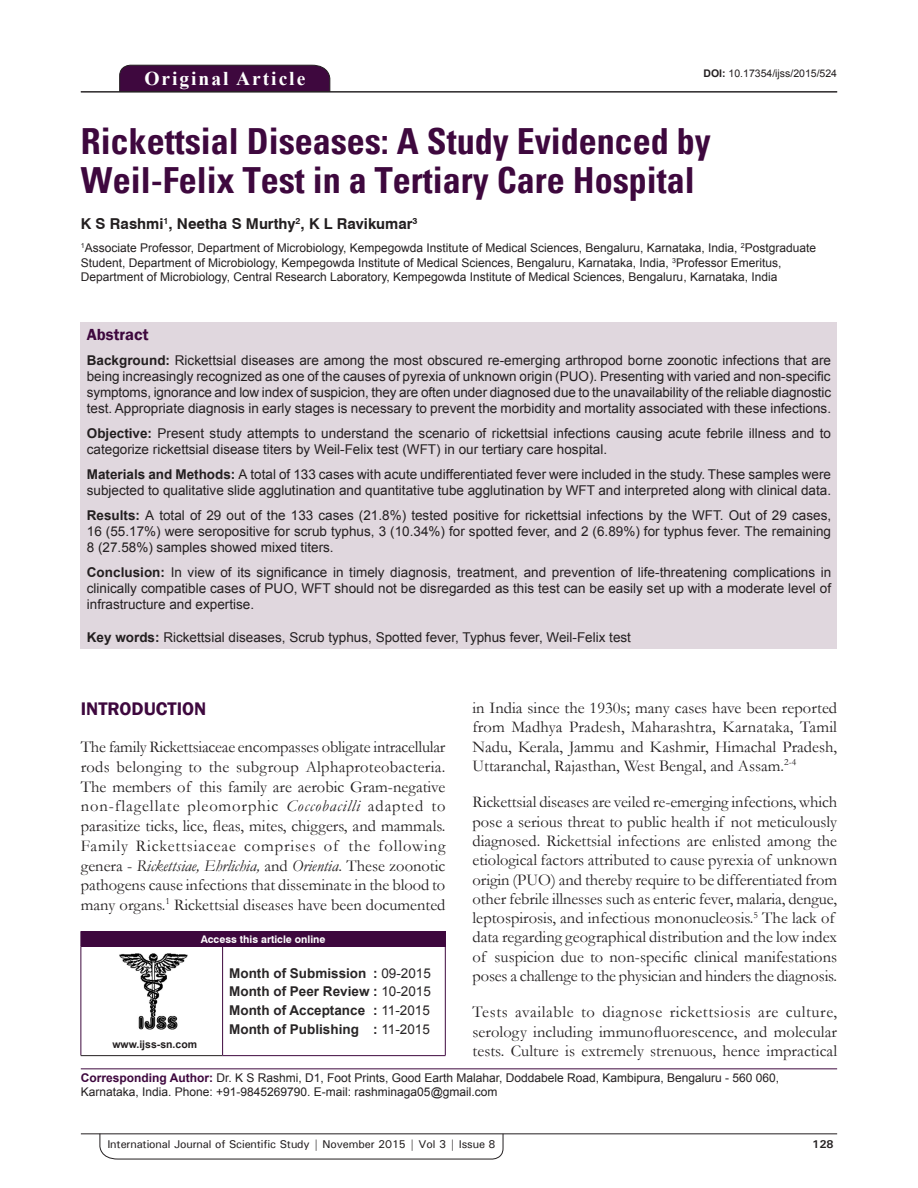
<style>
.page{position:relative;width:918px;height:1188px;background:#fff}
.page>*{position:absolute;margin:0;border:0;box-sizing:border-box;transform-origin:0 0}
.AT{font:700 condensed 36px/39px "Univers";color:#3e083e}
.AH{font:700 19.5px "Times New Roman";letter-spacing:.1em;color:#fff}
.t1{font:600 18.75px "Franklin Gothic";color:#3e083e}
.TX{font:16.5px/19.2px "Garamond";color:#231f20;text-align:justify}
.ABSH{font:600 16.5px "Franklin Gothic";color:#3e083e}
.AU{font:700 15px "Swiss 721 BT";color:#231f20}
.ABS{font:13.5px/16.2px "Arial";color:#231f20;text-align:justify}
.HIS{font:700 13.5px/18.8px "Arial";color:#282526;text-align:justify}
.KWD{font:13.5px "Arial";color:#231f20}
.AFF{font:12px/14.4px "Arial";color:#231f20}
.ADD{font:12px/14.4px "Arial";color:#231f20}
.RF{font:500 11.25px "Univers";letter-spacing:-.01em;color:#231f20}
.t2{font:700 11.25px "Univers";color:#231f20}
.DOI{font:10.5px "Arial";color:#231f20}
.AAO{font:700 10.5px "Swiss 721 BT";color:#fff}
.Web{font:700 10.5px "Arial";color:#231f20}
.s1{font-weight:700}
.s2{font-style:italic}
.s3{font-weight:400}
.s4{font-weight:700;color:#3e083e}
</style>
<div class="page">
<hr style="left:81px;top:1134px;width:756px;height:1px;background:#231f20">
<svg style="left:100px;top:1133px;width:403px;height:26px"></svg>
<div style="left:119px;top:65px;width:211px;height:26px;background:#3e083e"></div>
<hr style="left:81px;top:91px;width:756px;height:1px;background:#231f20">
<div style="left:81px;top:322px;width:756px;height:326px;background:#e0d7de"></div>
<img style="left:119px;top:953px;width:69px;height:76px">
<div style="left:81px;top:931px;width:364px;height:15px;background:#3e083e"></div>
<svg style="left:445px;top:931px;width:1px;height:15px"></svg>
<hr style="left:81px;top:946px;width:142px;height:1px;background:#3e083e">
<hr style="left:81px;top:947px;width:1px;height:108px;background:#3e083e">
<hr style="left:81px;top:1055px;width:142px;height:1px;background:#231f20">
<hr style="left:223px;top:946px;width:223px;height:1px;background:#3e083e">
<hr style="left:222px;top:947px;width:1px;height:108px;background:#3e083e">
<hr style="left:445px;top:947px;width:1px;height:108px;background:#3e083e">
<hr style="left:223px;top:1055px;width:223px;height:1px;background:#3e083e">
<hr style="left:81px;top:1068px;width:756px;height:1px;background:#3e083e">
<p class="AH" style="left:144px;top:64px;width:162px">Original Article</p>
<p class="DOI" style="left:703px;top:66px;width:135px"><span class="s1">DOI:</span> 10.17354/ijss/2015/524</p>
<p class="AT" style="left:81px;top:122px;width:631px">Rickettsial Diseases: A Study Evidenced by<br>Weil-Felix Test in a Tertiary Care Hospital</p>
<p class="AU" style="left:81px;top:215px;width:338px">K S Rashmi<sup>1</sup>, Neetha S Murthy<sup>2</sup>, K L Ravikumar<sup>3</sup></p>
<p class="AFF" style="left:81px;top:241px;width:737px"><sup>1</sup>Associate Professor, Department of Microbiology, Kempegowda Institute of Medical Sciences, Bengaluru, Karnataka, India, <sup>2</sup>Postgraduate<br>Student, Department of Microbiology, Kempegowda Institute of Medical Sciences, Bengaluru, Karnataka, India, <sup>3</sup>Professor Emeritus,<br>Department of Microbiology, Central Research Laboratory, Kempegowda Institute of Medical Sciences, Bengaluru, Karnataka, India</p>
<p class="ABSH" style="left:87px;top:324px;width:63px">Abstract</p>
<p class="ABS" style="left:87px;top:352px;width:746px"><span class="s1">Background:</span> Rickettsial diseases are among the most obscured re-emerging arthropod borne zoonotic infections that are being increasingly recognized as one of the causes of pyrexia of unknown origin (PUO). Presenting with varied and non-specific symptoms, ignorance and low index of suspicion, they are often under diagnosed due to the unavailability of the reliable diagnostic test. Appropriate diagnosis in early stages is necessary to prevent the morbidity and mortality associated with these infections.</p>
<p class="ABS" style="left:87px;top:425px;width:746px"><span class="s1">Objective:</span> Present study attempts to understand the scenario of rickettsial infections causing acute febrile illness and to categorize rickettsial disease titers by Weil-Felix test (WFT) in our tertiary care hospital.</p>
<p class="ABS" style="left:87px;top:466px;width:746px"><span class="s1">Materials and Methods:</span> A total of 133 cases with acute undifferentiated fever were included in the study. These samples were subjected to qualitative slide agglutination and quantitative tube agglutination by WFT and interpreted along with clinical data.</p>
<p class="ABS" style="left:87px;top:507px;width:746px"><span class="s1">Results:</span> A total of 29 out of the 133 cases (21.8%) tested positive for rickettsial infections by the WFT. Out of 29 cases, 16 (55.17%) were seropositive for scrub typhus, 3 (10.34%) for spotted fever, and 2 (6.89%) for typhus fever. The remaining 8 (27.58%) samples showed mixed titers.</p>
<p class="ABS" style="left:87px;top:564px;width:746px"><span class="s1">Conclusion:</span> In view of its significance in timely diagnosis, treatment, and prevention of life-threatening complications in clinically compatible cases of PUO, WFT should not be disregarded as this test can be easily set up with a moderate level of infrastructure and expertise.</p>
<p class="KWD" style="left:87px;top:628px;width:546px"><span class="s1">Key words:</span> Rickettsial diseases, Scrub typhus, Spotted fever, Typhus fever, Weil-Felix test</p>
<p class="TX" style="left:472px;top:698px;width:366px">in India since the 1930s; many cases have been reported from Madhya Pradesh, Maharashtra, Karnataka, Tamil Nadu, Kerala, Jammu and Kashmir, Himachal Pradesh, Uttaranchal, Rajasthan, West Bengal, and Assam.<sup>2-4</sup></p>
<p class="TX" style="left:472px;top:792px;width:366px;text-align:left">Rickettsial diseases are veiled re-emerging infections, which pose a serious threat to public health if not meticulously diagnosed. Rickettsial infections are enlisted among the etiological factors attributed to cause pyrexia of unknown origin (PUO) and thereby require to be differentiated from other febrile illnesses such as enteric fever, malaria, dengue, leptospirosis, and infectious mononucleosis.<sup>5</sup> The lack of data regarding geographical distribution and the low index of suspicion due to non-specific clinical manifestations poses a challenge to the physician and hinders the diagnosis.</p>
<p class="TX" style="left:472px;top:1002px;width:366px">Tests available to diagnose rickettsiosis are culture, serology including immunofluorescence, and molecular tests. Culture is extremely strenuous, hence impractical</p>
<h1 class="t1" style="left:81px;top:698px;width:127px">INTRODUCTION</h1>
<p class="TX" style="left:81px;top:737px;width:366px;line-height:19.6px">The family Rickettsiaceae encompasses obligate intracellular rods belonging to the subgroup Alphaproteobacteria.<br>The members of this family are aerobic Gram-negative non-flagellate pleomorphic <span class="s2">Coccobacilli</span> adapted to parasitize ticks, lice, fleas, mites, chiggers, and mammals.<br>Family Rickettsiaceae comprises of the following genera - <span class="s2">Rickettsiae, Ehrlichia,</span> and <span class="s2">Orientia</span>. These zoonotic pathogens cause infections that disseminate in the blood to many organs.<sup>1</sup> Rickettsial diseases have been documented</p>
<p class="AAO" style="left:201px;top:933px;width:126px">Access this article online</p>
<p class="HIS" style="left:229px;top:964px;width:203px">Month of Submission : <span class="s3">09-2015<br></span>Month of Peer Review : <span class="s3">10-2015<br></span>Month of Acceptance : <span class="s3">11-2015<br></span>Month of Publishing : <span class="s3">11-2015</span></p>
<p class="ADD" style="left:81px;top:1070px;width:700px"><span class="s4">Corresponding Author:</span> Dr. K S Rashmi, D1, Foot Prints, Good Earth Malahar, Doddabele Road, Kambipura, Bengaluru - 560 060,<br>Karnataka, India. Phone: +91-9845269790. E-mail: rashminaga05@gmail.com</p>
<p class="Web" style="left:112px;top:1037px;width:86px">www.ijss-sn.com</p>
<p class="RF" style="left:107px;top:1137px;width:390px">International Journal of Scientific Study | November 2015 | Vol 3 | Issue 8</p>
<p class="t2" style="left:812px;top:1137px;width:23px">128</p>
</div>
